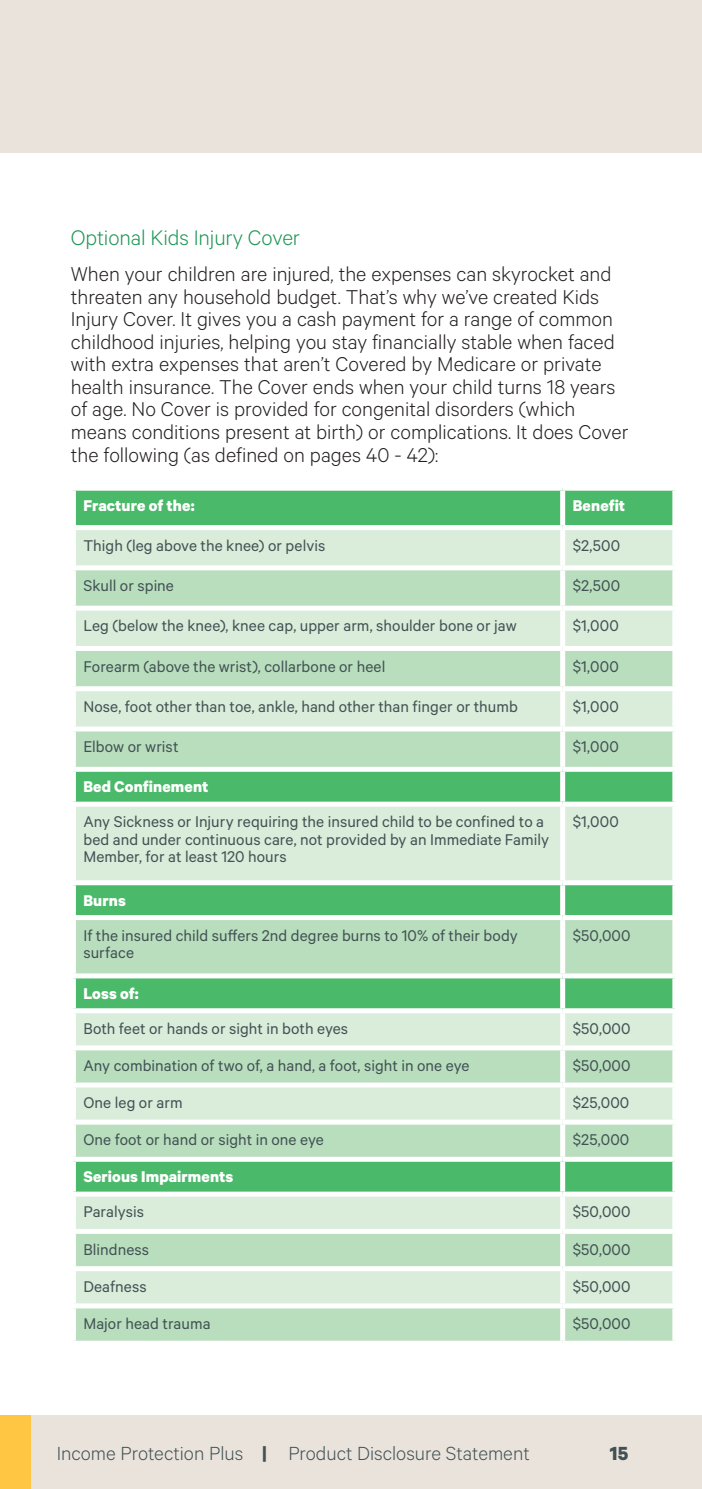
<style>
.page{position:relative;width:702px;height:1489px;background:#fff}
.page>*{position:absolute;margin:0;border:0;box-sizing:border-box;transform-origin:0 0}
.t1{font:300 23.75px "Calibre";letter-spacing:-.005em;color:#1f9655}
.t2{font:300 22.5px/22.5px "Calibre";color:#231f20}
.t3{font:300 21.5px "Calibre";color:#425254}
.t4{font:700 21.5px "Calibre";color:#425254}
.t5{font:17.5px/17.5px "Calibre";letter-spacing:.005em;color:#425254}
.t6{font:700 17.5px "Calibre";letter-spacing:.005em;color:#fff}
.s1{font-weight:700}
</style>
<div class="page">
<div style="left:0;top:0;width:702px;height:153px;background:#eae3dc"></div>
<div style="left:0;top:1414px;width:702px;height:74px;background:#eae3dc"></div>
<div style="left:0;top:1414px;width:30px;height:74px;background:#ffc643"></div>
<div style="left:76px;top:490px;width:596px;height:35px;background:#4ab969"></div>
<div style="left:76px;top:530px;width:596px;height:35px;background:#daeddb"></div>
<svg style="left:76px;top:570px;width:596px;height:770px;background:#b3debb"></svg>
<div style="left:560px;top:530px;width:5px;height:35px;background:#fff"></div>
<div style="left:560px;top:570px;width:5px;height:35px;background:#fff"></div>
<div style="left:71px;top:605px;width:491px;height:5px;background:#fff"></div>
<div style="left:562px;top:605px;width:115px;height:5px;background:#fff"></div>
<div style="left:560px;top:610px;width:5px;height:36px;background:#fff"></div>
<div style="left:71px;top:646px;width:491px;height:5px;background:#fff"></div>
<div style="left:562px;top:646px;width:115px;height:5px;background:#fff"></div>
<div style="left:560px;top:651px;width:5px;height:35px;background:#fff"></div>
<div style="left:71px;top:686px;width:491px;height:5px;background:#fff"></div>
<div style="left:562px;top:686px;width:115px;height:5px;background:#fff"></div>
<div style="left:560px;top:691px;width:5px;height:35px;background:#fff"></div>
<div style="left:71px;top:726px;width:491px;height:5px;background:#fff"></div>
<div style="left:562px;top:726px;width:115px;height:5px;background:#fff"></div>
<div style="left:560px;top:731px;width:5px;height:35px;background:#fff"></div>
<div style="left:71px;top:766px;width:491px;height:5px;background:#fff"></div>
<div style="left:562px;top:766px;width:115px;height:5px;background:#fff"></div>
<div style="left:560px;top:771px;width:5px;height:30px;background:#fff"></div>
<div style="left:71px;top:801px;width:491px;height:5px;background:#fff"></div>
<div style="left:562px;top:801px;width:115px;height:5px;background:#fff"></div>
<div style="left:560px;top:806px;width:5px;height:74px;background:#fff"></div>
<div style="left:71px;top:880px;width:491px;height:5px;background:#fff"></div>
<div style="left:562px;top:880px;width:115px;height:5px;background:#fff"></div>
<div style="left:560px;top:885px;width:5px;height:30px;background:#fff"></div>
<div style="left:71px;top:915px;width:491px;height:5px;background:#fff"></div>
<div style="left:562px;top:915px;width:115px;height:5px;background:#fff"></div>
<div style="left:560px;top:920px;width:5px;height:53px;background:#fff"></div>
<div style="left:71px;top:973px;width:491px;height:5px;background:#fff"></div>
<div style="left:562px;top:973px;width:115px;height:5px;background:#fff"></div>
<div style="left:560px;top:978px;width:5px;height:30px;background:#fff"></div>
<div style="left:71px;top:1008px;width:491px;height:5px;background:#fff"></div>
<div style="left:562px;top:1008px;width:115px;height:5px;background:#fff"></div>
<div style="left:560px;top:1013px;width:5px;height:32px;background:#fff"></div>
<div style="left:71px;top:1045px;width:491px;height:5px;background:#fff"></div>
<div style="left:562px;top:1045px;width:115px;height:5px;background:#fff"></div>
<div style="left:560px;top:1050px;width:5px;height:32px;background:#fff"></div>
<div style="left:71px;top:1082px;width:491px;height:5px;background:#fff"></div>
<div style="left:562px;top:1082px;width:115px;height:5px;background:#fff"></div>
<div style="left:560px;top:1087px;width:5px;height:32px;background:#fff"></div>
<div style="left:71px;top:1119px;width:491px;height:5px;background:#fff"></div>
<div style="left:562px;top:1119px;width:115px;height:5px;background:#fff"></div>
<div style="left:560px;top:1124px;width:5px;height:32px;background:#fff"></div>
<div style="left:71px;top:1156px;width:491px;height:5px;background:#fff"></div>
<div style="left:562px;top:1156px;width:115px;height:5px;background:#fff"></div>
<div style="left:560px;top:1161px;width:5px;height:30px;background:#fff"></div>
<div style="left:71px;top:1191px;width:491px;height:5px;background:#fff"></div>
<div style="left:562px;top:1191px;width:115px;height:5px;background:#fff"></div>
<div style="left:560px;top:1196px;width:5px;height:32px;background:#fff"></div>
<div style="left:71px;top:1228px;width:491px;height:5px;background:#fff"></div>
<div style="left:562px;top:1228px;width:115px;height:5px;background:#fff"></div>
<div style="left:560px;top:1233px;width:5px;height:32px;background:#fff"></div>
<div style="left:71px;top:1265px;width:491px;height:5px;background:#fff"></div>
<div style="left:562px;top:1265px;width:115px;height:5px;background:#fff"></div>
<div style="left:560px;top:1270px;width:5px;height:33px;background:#fff"></div>
<div style="left:71px;top:1303px;width:491px;height:5px;background:#fff"></div>
<div style="left:562px;top:1303px;width:115px;height:5px;background:#fff"></div>
<div style="left:560px;top:1308px;width:5px;height:32px;background:#fff"></div>
<div style="left:560px;top:490px;width:5px;height:35px;background:#fff"></div>
<h1 class="t1" style="left:71px;top:223px;width:231px">Optional Kids Injury Cover</h1>
<p class="t2" style="left:71px;top:262px;width:559px">When your children are injured, the expenses can skyrocket and threaten any household budget. That’s why we’ve created Kids Injury Cover. It gives you a cash payment for a range of common childhood injuries, helping you stay financially stable when faced with extra expenses that aren’t Covered by Medicare or private health insurance. The Cover ends when your child turns 18 years of age. No Cover is provided for congenital disorders (which means conditions present at birth) or complications. It does Cover the following (as defined on pages 40 - 42):</p>
<p class="t6" style="left:83px;top:495px;width:113px">Fracture of the:</p>
<p class="t6" style="left:572px;top:495px;width:54px">Benefit</p>
<p class="t5" style="left:83px;top:536px;width:243px">Thigh (leg above the knee) or pelvis</p>
<p class="t5" style="left:572px;top:536px;width:49px">$2,500</p>
<p class="t5" style="left:83px;top:576px;width:92px">Skull or spine</p>
<p class="t5" style="left:572px;top:576px;width:49px">$2,500</p>
<p class="t5" style="left:83px;top:616px;width:435px">Leg (below the knee), knee cap, upper arm, shoulder bone or jaw</p>
<p class="t5" style="left:572px;top:616px;width:48px">$1,000</p>
<p class="t5" style="left:83px;top:656px;width:303px">Forearm (above the wrist), collarbone or heel</p>
<p class="t5" style="left:572px;top:656px;width:48px">$1,000</p>
<p class="t5" style="left:83px;top:697px;width:436px">Nose, foot other than toe, ankle, hand other than finger or thumb</p>
<p class="t5" style="left:572px;top:697px;width:48px">$1,000</p>
<p class="t5" style="left:83px;top:737px;width:97px">Elbow or wrist</p>
<p class="t5" style="left:572px;top:737px;width:48px">$1,000</p>
<p class="t6" style="left:83px;top:776px;width:126px">Bed Confinement</p>
<p class="t5" style="left:83px;top:812px;width:467px">Any Sickness or Injury requiring the insured child to be confined to a bed and under continuous care, not provided by an Immediate Family<br>Member, for at least 120 hours</p>
<p class="t5" style="left:572px;top:812px;width:48px">$1,000</p>
<p class="t6" style="left:83px;top:889px;width:44px">Burns</p>
<p class="t5" style="left:83px;top:925px;width:436px">If the insured child suffers 2nd degree burns to 10% of their body surface</p>
<p class="t5" style="left:572px;top:925px;width:59px">$50,000</p>
<p class="t6" style="left:83px;top:982px;width:57px">Loss of:</p>
<p class="t5" style="left:83px;top:1019px;width:266px">Both feet or hands or sight in both eyes</p>
<p class="t5" style="left:572px;top:1019px;width:59px">$50,000</p>
<p class="t5" style="left:83px;top:1056px;width:387px">Any combination of two of, a hand, a foot, sight in one eye</p>
<p class="t5" style="left:572px;top:1056px;width:59px">$50,000</p>
<p class="t5" style="left:83px;top:1093px;width:101px">One leg or arm</p>
<p class="t5" style="left:572px;top:1093px;width:58px">$25,000</p>
<p class="t5" style="left:83px;top:1130px;width:242px">One foot or hand or sight in one eye</p>
<p class="t5" style="left:572px;top:1130px;width:58px">$25,000</p>
<p class="t6" style="left:83px;top:1166px;width:151px">Serious Impairments</p>
<p class="t5" style="left:83px;top:1202px;width:62px">Paralysis</p>
<p class="t5" style="left:572px;top:1202px;width:59px">$50,000</p>
<p class="t5" style="left:83px;top:1239px;width:67px">Blindness</p>
<p class="t5" style="left:572px;top:1239px;width:59px">$50,000</p>
<p class="t5" style="left:83px;top:1276px;width:65px">Deafness</p>
<p class="t5" style="left:572px;top:1276px;width:59px">$50,000</p>
<p class="t5" style="left:83px;top:1314px;width:129px">Major head trauma</p>
<p class="t5" style="left:572px;top:1314px;width:59px">$50,000</p>
<p class="t3" style="left:57px;top:1440px;width:474px">Income Protection Plus <span class="s1">|</span> Product Disclosure Statement</p>
<p class="t4" style="left:609px;top:1439px;width:20px">15</p>
</div>
